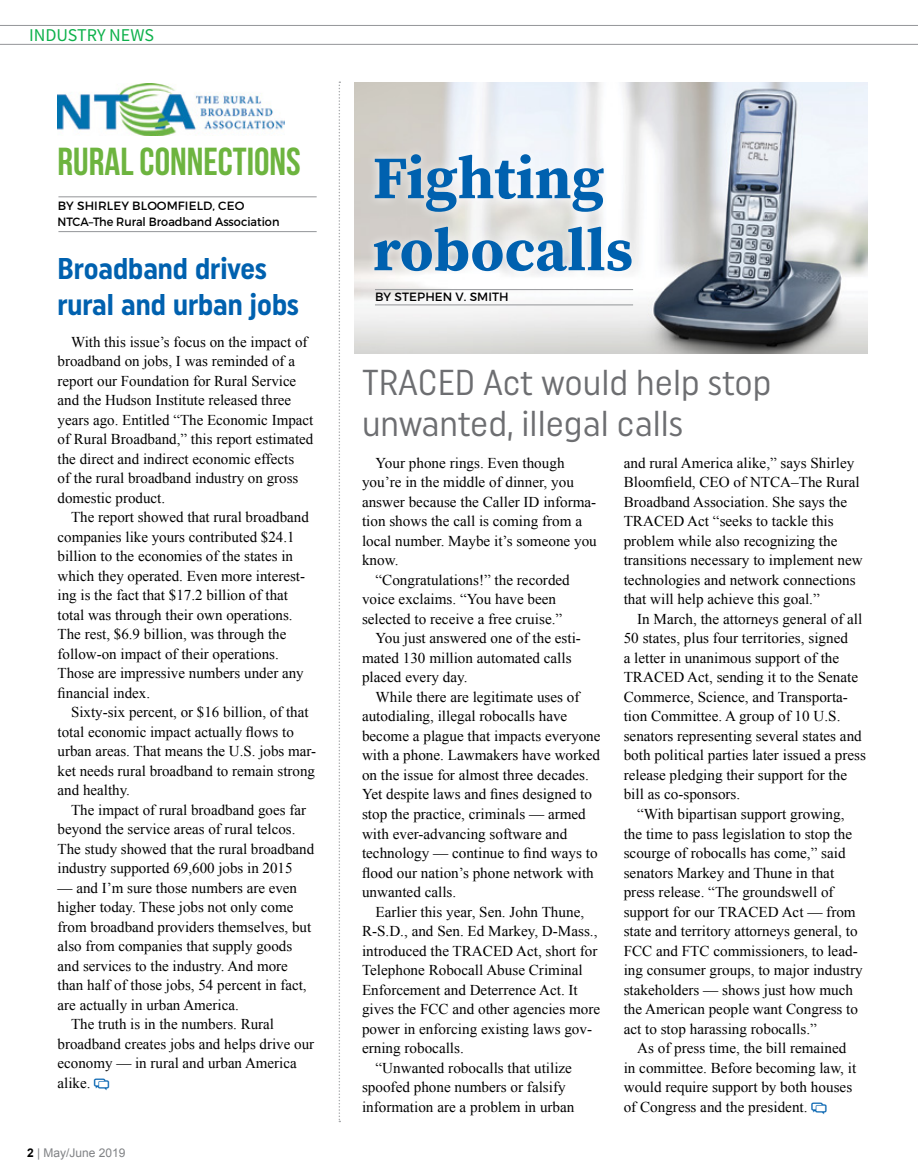
<style>
.page{position:relative;width:918px;height:1175px;background:#fff}
.page>*{position:absolute;margin:0;border:0;box-sizing:border-box;transform-origin:0 0}
.t1{font:700 60px/72px "Source Serif Pro";color:#0061af}
.t2{font:39px "Bebas Neue";color:#6db43f}
.t3{font:36px/40.5px "Uniform Condensed";color:#6d6e71}
.t4{font:700 30px/36px "Uniform Condensed";color:#0061af}
.t5{font:18px "Source Sans Pro";color:#0db14b}
.t6{font:15px/19.5px "Times New Roman";color:#000}
.t7{font:12px/16.5px "Montserrat";letter-spacing:.005em;color:#000}
.t8{font:12px "Arial";color:#808285}
.s1{font-weight:700;color:#000}
</style>
<div class="page">
<hr style="left:0;top:25px;width:918px;height:1px;background:#939598">
<hr style="left:0;top:44px;width:918px;height:1px;background:#939598">
<svg style="left:339px;top:81px;width:1px;height:1041px"></svg>
<img style="left:58px;top:84px;width:227px;height:51px">
<hr style="left:58px;top:196px;width:259px;height:1px;background:#939598">
<hr style="left:58px;top:231px;width:259px;height:1px;background:#939598">
<img style="left:354px;top:82px;width:513px;height:271px">
<div style="left:364px;top:145px;width:277px;height:135px;background:#fff;opacity:.75"></div>
<hr style="left:375px;top:305px;width:258px;height:1px;background:#939598">
<hr style="left:375px;top:289px;width:258px;height:1px;background:#939598">
<p class="t5" style="left:29px;top:24px;width:126px">INDUSTRY NEWS</p>
<h2 class="t2" style="left:58px;top:140px;width:245px">RURAL CONNECTIONS</h2>
<p class="t7" style="left:58px;top:197px;width:223px">BY SHIRLEY BLOOMFIELD, CEO<br>NTCA–The Rural Broadband Association</p>
<h3 class="t4" style="left:57px;top:249px;width:243px">Broadband drives rural and urban jobs</h3>
<p class="t6" style="left:58px;top:331px;width:257px;text-indent:14px">With this issue’s focus on the impact of broadband on jobs, I was reminded of a report our Foundation for Rural Service and the Hudson Institute released three years ago. Entitled “The Economic Impact of Rural Broadband,” this report estimated the direct and indirect economic effects<br>of the rural broadband industry on gross domestic product.</p>
<p class="t6" style="left:58px;top:507px;width:253px;text-indent:14px">The report showed that rural broadband companies like yours contributed $24.1 billion to the economies of the states in which they operated. Even more interest&shy;ing is the fact that $17.2 billion of that total was through their own operations.<br>The rest, $6.9 billion, was through the follow-on impact of their operations.<br>Those are impressive numbers under any financial index.</p>
<p class="t6" style="left:58px;top:702px;width:260px;text-indent:14px">Sixty-six percent, or $16 billion, of that total economic impact actually flows to urban areas. That means the U.S. jobs mar&shy;ket needs rural broadband to remain strong and healthy.</p>
<p class="t6" style="left:58px;top:799px;width:258px;text-indent:14px">The impact of rural broadband goes far beyond the service areas of rural telcos.<br>The study showed that the rural broadband industry supported 69,600 jobs in 2015</p>
<p class="t6" style="left:58px;top:877px;width:241px">— and I’m sure those numbers are even</p>
<p class="t6" style="left:58px;top:897px;width:237px">higher today. These jobs not only come</p>
<p class="t6" style="left:58px;top:916px;width:255px">from broadband providers themselves, but</p>
<p class="t6" style="left:58px;top:936px;width:236px">also from companies that supply goods</p>
<p class="t6" style="left:58px;top:955px;width:232px">and services to the industry. And more</p>
<p class="t6" style="left:58px;top:975px;width:251px">than half of those jobs, 54 percent in fact,</p>
<p class="t6" style="left:58px;top:994px;width:183px">are actually in urban America.</p>
<p class="t6" style="left:71px;top:1014px;width:204px">The truth is in the numbers. Rural</p>
<p class="t6" style="left:58px;top:1033px;width:258px">broadband creates jobs and helps drive our</p>
<p class="t6" style="left:58px;top:1053px;width:241px">economy — in rural and urban America</p>
<p class="t6" style="left:58px;top:1072px;width:34px">alike.</p>
<p class="t8" style="left:27px;top:1144px;width:100px"><span class="s1">2</span> | May/June 2019</p>
<h1 class="t1" style="left:373px;top:141px;width:262px">Fighting robocalls</h1>
<p class="t7" style="left:375px;top:289px;width:135px">BY STEPHEN V. SMITH</p>
<h3 class="t3" style="left:362px;top:362px;width:411px">TRACED Act would help stop unwanted, illegal calls</h3>
<p class="t6" style="left:376px;top:453px;width:191px">Your phone rings. Even though</p>
<p class="t6" style="left:362px;top:472px;width:213px">you’re in the middle of dinner, you</p>
<p class="t6" style="left:362px;top:492px;width:236px">answer because the Caller ID informa-</p>
<p class="t6" style="left:362px;top:511px;width:222px">tion shows the call is coming from a</p>
<p class="t6" style="left:362px;top:531px;width:236px">local number. Maybe it’s someone you</p>
<p class="t6" style="left:362px;top:550px;width:38px">know.</p>
<p class="t6" style="left:376px;top:570px;width:196px">“Congratulations!” the recorded</p>
<p class="t6" style="left:362px;top:589px;width:196px">voice exclaims. “You have been</p>
<p class="t6" style="left:362px;top:609px;width:202px">selected to receive a free cruise.”</p>
<p class="t6" style="left:376px;top:628px;width:207px">You just answered one of the esti-</p>
<p class="t6" style="left:362px;top:648px;width:211px">mated 130 million automated calls</p>
<p class="t6" style="left:362px;top:667px;width:107px">placed every day.</p>
<p class="t6" style="left:376px;top:687px;width:206px">While there are legitimate uses of</p>
<p class="t6" style="left:362px;top:706px;width:207px">autodialing, illegal robocalls have</p>
<p class="t6" style="left:362px;top:726px;width:240px">become a plague that impacts everyone</p>
<p class="t6" style="left:362px;top:745px;width:240px">with a phone. Lawmakers have worked</p>
<p class="t6" style="left:362px;top:765px;width:228px">on the issue for almost three decades.</p>
<p class="t6" style="left:362px;top:784px;width:231px">Yet despite laws and fines designed to</p>
<p class="t6" style="left:362px;top:804px;width:225px">stop the practice, criminals — armed</p>
<p class="t6" style="left:362px;top:823px;width:207px">with ever-advancing software and</p>
<p class="t6" style="left:362px;top:843px;width:237px">technology — continue to find ways to</p>
<p class="t6" style="left:362px;top:862px;width:233px">flood our nation’s phone network with</p>
<p class="t6" style="left:362px;top:882px;width:96px">unwanted calls.</p>
<p class="t6" style="left:376px;top:901px;width:210px">Earlier this year, Sen. John Thune,</p>
<p class="t6" style="left:362px;top:921px;width:237px">R-S.D., and Sen. Ed Markey, D-Mass.,</p>
<p class="t6" style="left:362px;top:940px;width:237px">introduced the TRACED Act, short for</p>
<p class="t6" style="left:362px;top:960px;width:222px">Telephone Robocall Abuse Criminal</p>
<p class="t6" style="left:362px;top:979px;width:217px">Enforcement and Deterrence Act. It</p>
<p class="t6" style="left:362px;top:999px;width:240px">gives the FCC and other agencies more</p>
<p class="t6" style="left:362px;top:1018px;width:232px">power in enforcing existing laws gov-</p>
<p class="t6" style="left:362px;top:1038px;width:103px">erning robocalls.</p>
<p class="t6" style="left:376px;top:1057px;width:198px">“Unwanted robocalls that utilize</p>
<p class="t6" style="left:362px;top:1077px;width:205px">spoofed phone numbers or falsify</p>
<p class="t6" style="left:362px;top:1096px;width:214px">information are a problem in urban</p>
<p class="t6" style="left:624px;top:453px;width:241px">and rural America alike,” says Shirley Bloomfield, CEO of NTCA–The Rural Broadband Association. She says the TRACED Act “seeks to tackle this problem while also recognizing the transitions necessary to implement new technologies and network connections that will help achieve this goal.”</p>
<p class="t6" style="left:624px;top:609px;width:244px;text-indent:13px">In March, the attorneys general of all 50 states, plus four territories, signed<br>a letter in unanimous support of the TRACED Act, sending it to the Senate Commerce, Science, and Transporta&shy;tion Committee. A group of 10 U.S. senators representing several states and both political parties later issued a press release pledging their support for the bill as co-sponsors.</p>
<p class="t6" style="left:624px;top:804px;width:241px;text-indent:13px">“With bipartisan support growing, the time to pass legislation to stop the scourge of robocalls has come,” said senators Markey and Thune in that press release. “The groundswell of support for our TRACED Act — from state and territory attorneys general, to FCC and FTC commissioners, to lead&shy;ing consumer groups, to major industry stakeholders — shows just how much the American people want Congress to act to stop harassing robocalls.”</p>
<p class="t6" style="left:624px;top:1038px;width:234px;text-indent:13px">As of press time, the bill remained in committee. Before becoming law, it would require support by both houses of Congress and the president.</p>
</div>
